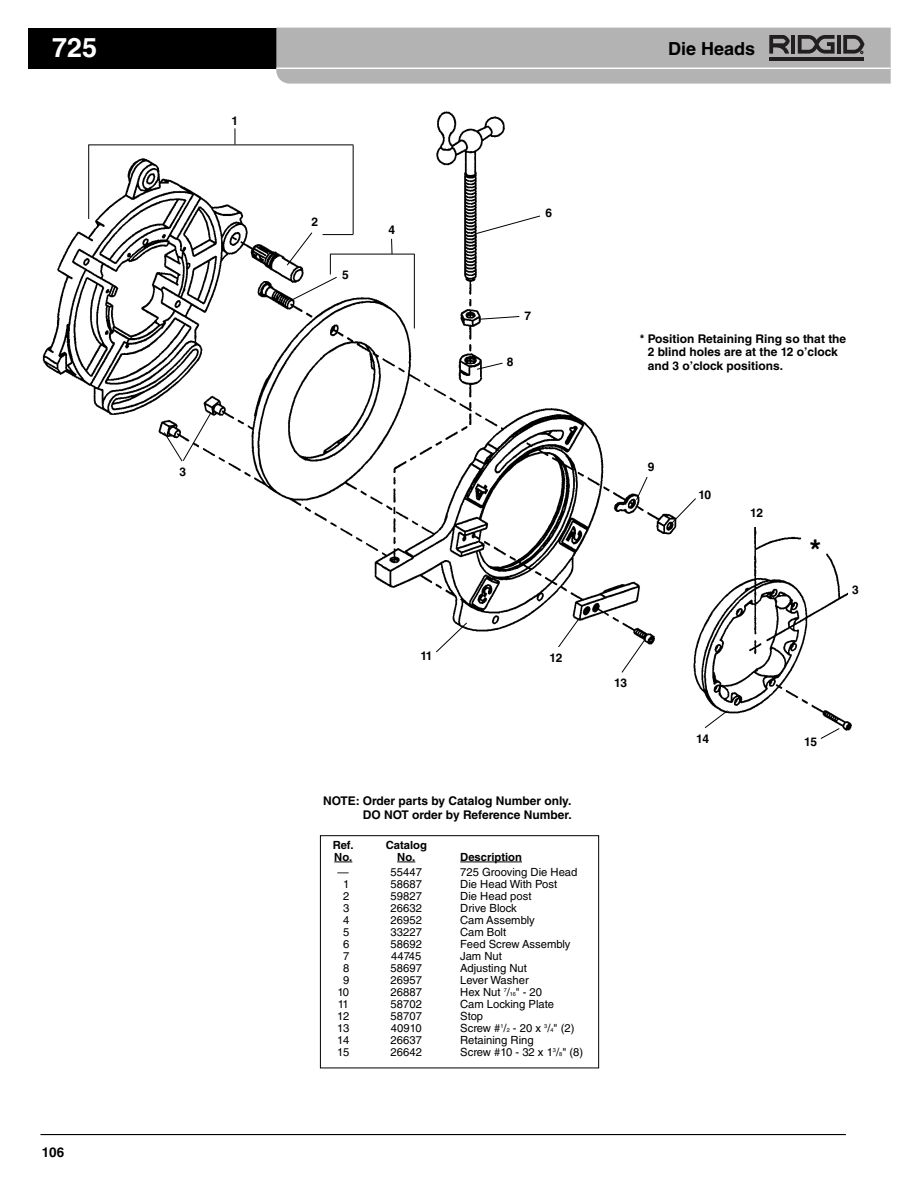
<style>
.page{position:relative;width:918px;height:1188px;background:#fff}
.page>*{position:absolute;margin:0;border:0;box-sizing:border-box;transform-origin:0 0}
.t1{font:700 30px "Helvetica LT Std";color:#000}
.t2{font:700 27px "Helvetica LT Std";color:#fff}
.t3{font:700 18px "Helvetica LT Std";color:#000}
.t4{font:700 13.5px "Helvetica LT Std";color:#000}
.t5{font:700 12px/13.5px "Helvetica LT Std";color:#000}
.t6{font:11.25px "Helvetica LT Std";color:#000}
.t7{font:700 11.25px "Helvetica LT Std";color:#000}
.s1{font-size:5.7px}
</style>
<div class="page">
<hr style="left:40px;top:1134px;width:806px;height:1px;background:#000">
<div style="left:28px;top:28px;width:426px;height:40px;background:#000"></div>
<svg style="left:276px;top:28px;width:615px;height:56px;background:#afafaf"></svg>
<img style="left:42px;top:111px;width:810px;height:620px">
<div style="left:222px;top:110px;width:26px;height:24px;background:#fff"></div>
<div style="left:302px;top:211px;width:26px;height:25px;background:#fff"></div>
<div style="left:170px;top:461px;width:26px;height:24px;background:#fff"></div>
<div style="left:333px;top:268px;width:25px;height:17px;background:#fff"></div>
<div style="left:381px;top:219px;width:22px;height:24px;background:#fff"></div>
<svg style="left:163px;top:413px;width:48px;height:49px"></svg>
<div style="left:536px;top:202px;width:26px;height:25px;background:#fff"></div>
<div style="left:499px;top:353px;width:22px;height:20px;background:#fff"></div>
<div style="left:638px;top:456px;width:26px;height:25px;background:#fff"></div>
<div style="left:692px;top:484px;width:26px;height:24px;background:#fff"></div>
<div style="left:517px;top:307px;width:22px;height:20px;background:#fff"></div>
<div style="left:413px;top:645px;width:27px;height:24px;background:#fff"></div>
<div style="left:743px;top:502px;width:27px;height:24px;background:#fff"></div>
<div style="left:607px;top:672px;width:27px;height:24px;background:#fff"></div>
<div style="left:689px;top:728px;width:27px;height:24px;background:#fff"></div>
<svg style="left:671px;top:497px;width:26px;height:27px"></svg>
<svg style="left:235px;top:128px;width:1px;height:16px"></svg>
<svg style="left:476px;top:215px;width:65px;height:19px"></svg>
<svg style="left:479px;top:316px;width:41px;height:4px"></svg>
<svg style="left:476px;top:362px;width:27px;height:8px"></svg>
<svg style="left:820px;top:728px;width:20px;height:11px"></svg>
<svg style="left:621px;top:638px;width:26px;height:35px"></svg>
<svg style="left:435px;top:622px;width:33px;height:31px"></svg>
<svg style="left:704px;top:710px;width:25px;height:19px"></svg>
<svg style="left:555px;top:617px;width:26px;height:34px"></svg>
<svg style="left:636px;top:476px;width:12px;height:25px"></svg>
<hr style="left:89px;top:145px;width:264px;height:1px;background:#000">
<hr style="left:88px;top:145px;width:1px;height:74px;background:#000">
<hr style="left:353px;top:145px;width:1px;height:89px;background:#000">
<hr style="left:323px;top:234px;width:30px;height:1px;background:#000">
<hr style="left:330px;top:254px;width:85px;height:1px;background:#000">
<svg style="left:391px;top:238px;width:2px;height:17px"></svg>
<hr style="left:414px;top:254px;width:1px;height:74px;background:#000">
<svg style="left:286px;top:232px;width:52px;height:70px"></svg>
<div style="left:543px;top:647px;width:26px;height:25px;background:#fff"></div>
<div style="left:848px;top:579px;width:15px;height:24px;background:#fff"></div>
<div style="left:638px;top:333px;width:216px;height:53px;background:#fff"></div>
<div style="left:320px;top:835px;width:279px;height:233px;border:1px solid #000"></div>
<svg style="left:334px;top:862px;width:18px;height:1px"></svg>
<svg style="left:397px;top:862px;width:18px;height:1px"></svg>
<hr style="left:460px;top:862px;width:62px;height:1px;background:#000">
<h2 class="t2" style="left:52px;top:37px;width:47px">725</h2>
<h3 class="t3" style="left:668px;top:42px;width:89px">Die Heads</h3>
<p class="t4" style="left:42px;top:1147px;width:24px">106</p>
<p class="t5" style="left:231px;top:115px;width:8px">1</p>
<p class="t5" style="left:180px;top:466px;width:8px">3</p>
<p class="t5" style="left:311px;top:216px;width:8px">2</p>
<p class="t5" style="left:342px;top:269px;width:8px">5</p>
<p class="t5" style="left:388px;top:224px;width:8px">4</p>
<p class="t5" style="left:545px;top:207px;width:8px">6</p>
<p class="t5" style="left:524px;top:310px;width:8px">7</p>
<p class="t5" style="left:507px;top:356px;width:8px">8</p>
<p class="t5" style="left:648px;top:333px;width:200px;text-indent:-8px">* Position Retaining Ring so that the<br>2 blind holes are at the 12 o’clock and 3 o’clock positions.</p>
<p class="t5" style="left:648px;top:461px;width:8px">9</p>
<p class="t5" style="left:420px;top:650px;width:14px">11</p>
<p class="t5" style="left:549px;top:652px;width:14px">12</p>
<p class="t5" style="left:614px;top:677px;width:14px">13</p>
<p class="t5" style="left:323px;top:795px;width:250px;text-align:right">NOTE: Order parts by Catalog Number only.<br>DO NOT order by Reference Number.</p>
<p class="t7" style="left:333px;top:841px;width:22px">Ref.</p>
<p class="t7" style="left:386px;top:841px;width:43px">Catalog</p>
<p class="t7" style="left:334px;top:853px;width:20px">No.</p>
<p class="t7" style="left:397px;top:853px;width:20px">No.</p>
<p class="t7" style="left:460px;top:853px;width:63px">Description</p>
<p class="t6" style="left:338px;top:868px;width:13px">—</p>
<p class="t6" style="left:391px;top:868px;width:33px">55447</p>
<p class="t6" style="left:460px;top:868px;width:119px">725 Grooving Die Head</p>
<p class="t6" style="left:343px;top:880px;width:8px">1</p>
<p class="t6" style="left:391px;top:880px;width:33px">58687</p>
<p class="t6" style="left:460px;top:880px;width:98px">Die Head With Post</p>
<p class="t6" style="left:343px;top:892px;width:8px">2</p>
<p class="t6" style="left:391px;top:892px;width:33px">59827</p>
<p class="t6" style="left:460px;top:892px;width:73px">Die Head post</p>
<p class="t6" style="left:343px;top:904px;width:8px">3</p>
<p class="t6" style="left:391px;top:904px;width:33px">26632</p>
<p class="t6" style="left:460px;top:904px;width:58px">Drive Block</p>
<p class="t6" style="left:343px;top:916px;width:8px">4</p>
<p class="t6" style="left:391px;top:916px;width:33px">26952</p>
<p class="t6" style="left:460px;top:916px;width:76px">Cam Assembly</p>
<p class="t6" style="left:343px;top:928px;width:8px">5</p>
<p class="t6" style="left:391px;top:928px;width:33px">33227</p>
<p class="t6" style="left:460px;top:928px;width:47px">Cam Bolt</p>
<p class="t6" style="left:343px;top:940px;width:8px">6</p>
<p class="t6" style="left:391px;top:940px;width:33px">58692</p>
<p class="t6" style="left:460px;top:940px;width:112px">Feed Screw Assembly</p>
<p class="t6" style="left:343px;top:952px;width:8px">7</p>
<p class="t6" style="left:391px;top:952px;width:32px">44745</p>
<p class="t6" style="left:460px;top:952px;width:43px">Jam Nut</p>
<p class="t6" style="left:343px;top:964px;width:8px">8</p>
<p class="t6" style="left:391px;top:964px;width:33px">58697</p>
<p class="t6" style="left:460px;top:964px;width:68px">Adjusting Nut</p>
<p class="t6" style="left:343px;top:976px;width:8px">9</p>
<p class="t6" style="left:391px;top:976px;width:33px">26957</p>
<p class="t6" style="left:460px;top:976px;width:70px">Lever Washer</p>
<p class="t6" style="left:337px;top:988px;width:13px">10</p>
<p class="t6" style="left:391px;top:988px;width:33px">26887</p>
<p class="t6" style="left:460px;top:988px;width:83px">Hex Nut <sup>7</sup>/<span class="s1">16</span>" - 20</p>
<p class="t6" style="left:338px;top:1000px;width:13px">11</p>
<p class="t6" style="left:391px;top:1000px;width:33px">58702</p>
<p class="t6" style="left:460px;top:1000px;width:95px">Cam Locking Plate</p>
<p class="t6" style="left:337px;top:1012px;width:14px">12</p>
<p class="t6" style="left:391px;top:1012px;width:33px">58707</p>
<p class="t6" style="left:460px;top:1012px;width:24px">Stop</p>
<p class="t6" style="left:337px;top:1024px;width:14px">13</p>
<p class="t6" style="left:391px;top:1024px;width:32px">40910</p>
<p class="t6" style="left:460px;top:1024px;width:116px">Screw #<sup>1</sup>/<span class="s1">2</span> - 20 x <sup>3</sup>/<span class="s1">4</span>" (2)</p>
<p class="t6" style="left:337px;top:1036px;width:14px">14</p>
<p class="t6" style="left:391px;top:1036px;width:33px">26637</p>
<p class="t6" style="left:460px;top:1036px;width:75px">Retaining Ring</p>
<p class="t6" style="left:337px;top:1048px;width:14px">15</p>
<p class="t6" style="left:391px;top:1048px;width:33px">26642</p>
<p class="t6" style="left:460px;top:1048px;width:124px">Screw #10 - 32 x 1<sup>3</sup>/<span class="s1">8</span>" (8)</p>
<p class="t5" style="left:698px;top:489px;width:14px">10</p>
<p class="t5" style="left:750px;top:507px;width:14px">12</p>
<h1 class="t1" style="left:810px;top:540px;width:13px">*</h1>
<p class="t5" style="left:852px;top:584px;width:8px">3</p>
<p class="t5" style="left:696px;top:733px;width:14px">14</p>
<p class="t5" style="left:804px;top:736px;width:14px">15</p>
</div>
